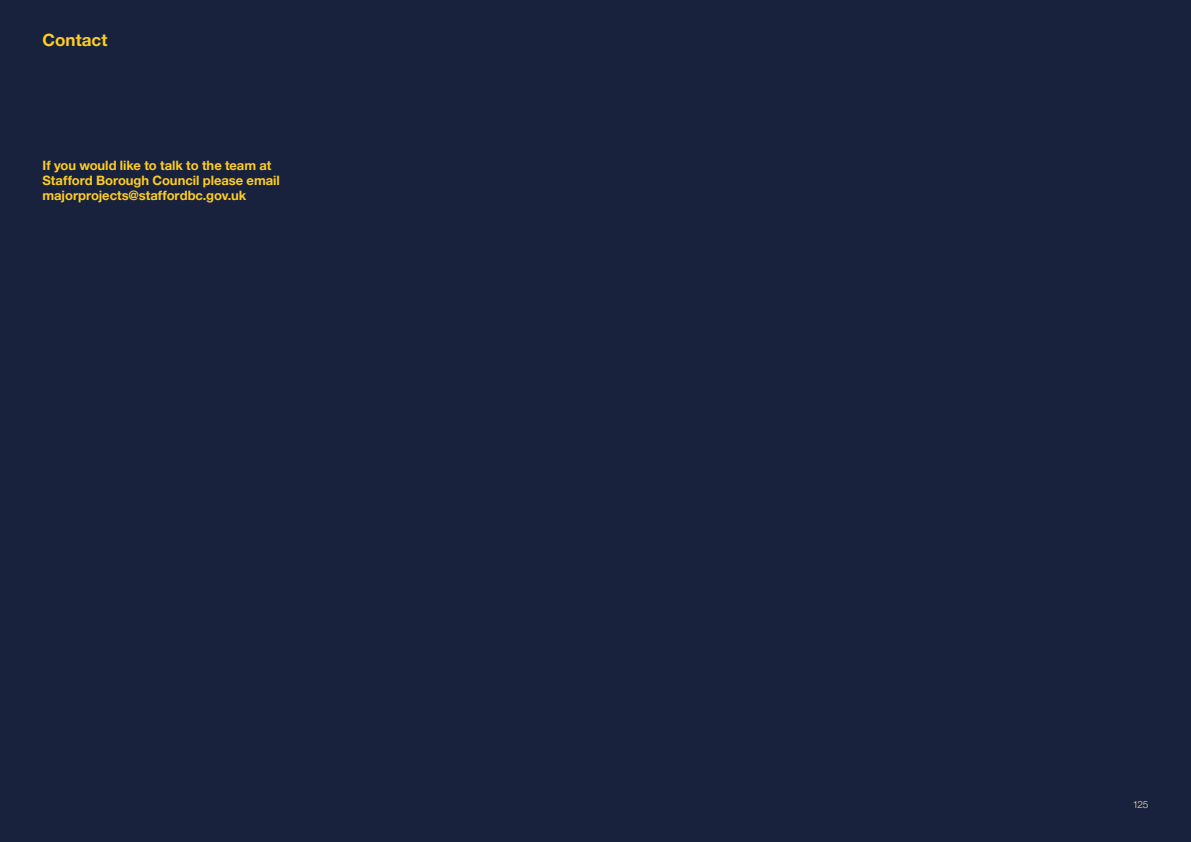
<style>
.page{position:relative;width:1191px;height:842px;background:#18223c}
.page>*{position:absolute;margin:0;border:0;box-sizing:border-box;transform-origin:0 0}
.Table_Cell_Subheadin{font:700 17px "Helvetica Neue LT Std";letter-spacing:.005em;color:#ffcd23}
.Intro_Heading_-_Grey{font:700 13px/15px "Helvetica Neue LT Std";letter-spacing:-.005em;color:#ffcd23}
.t1{font:300 10px "Helvetica Neue LT Std";color:#f9dcb8}
</style>
<div class="page">
<p class="Table_Cell_Subheadin" style="left:43px;top:30px;width:66px">Contact</p>
<p class="Intro_Heading_-_Grey" style="left:43px;top:158px;width:239px">If you would like to talk to the team at<br>Stafford Borough Council please email majorprojects@staffordbc.gov.uk</p>
<p class="t1" style="left:1132px;top:798px;width:17px">125</p>
</div>
